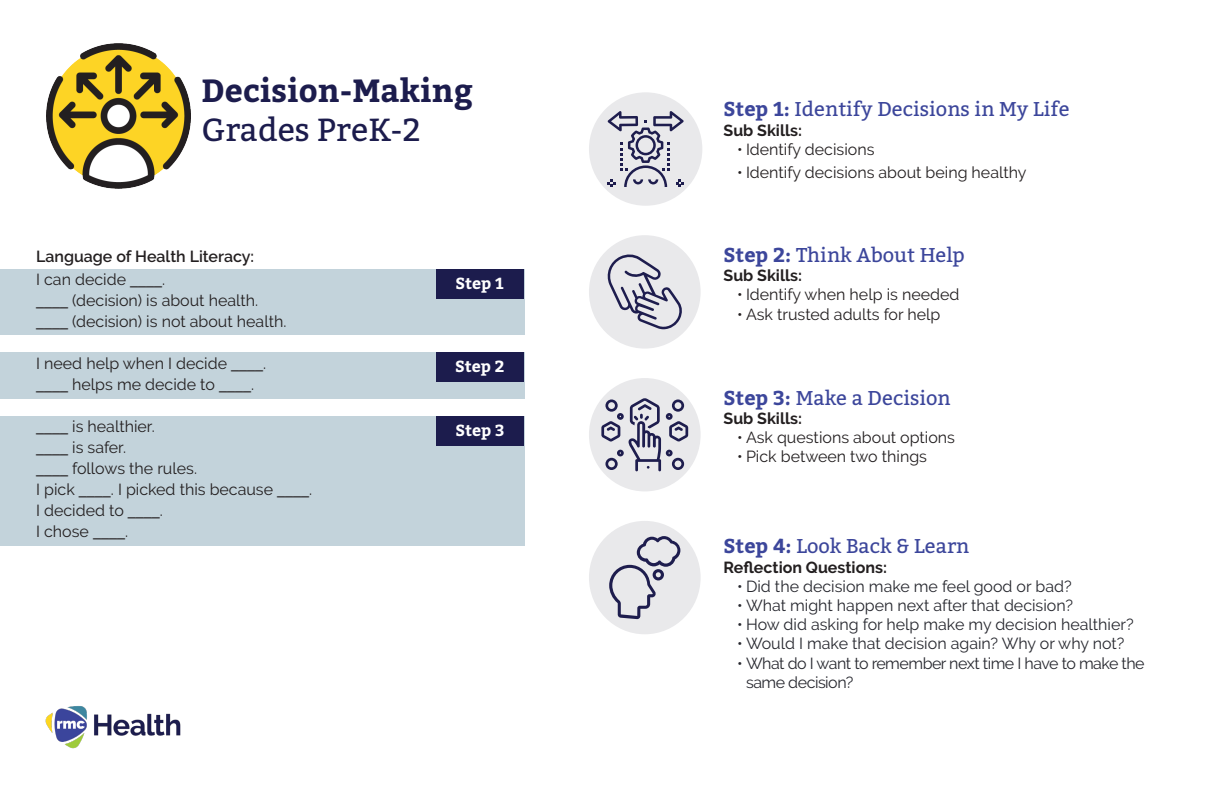
<style>
.page{position:relative;width:1224px;height:792px;background:#fff}
.page>*{position:absolute;margin:0;border:0;box-sizing:border-box;transform-origin:0 0}
.t1{font:700 32px "Bitter";color:#1c1c4d}
.t2{font:32px "Bitter";color:#1c1c4d}
.t3{font:20px "Bitter";color:#3c469b}
.t4{font:16px "Raleway";color:#231f20}
.t5{font:16px "Raleway";color:#26272e}
.t6{font:16px/19.2px "Raleway";letter-spacing:-.03em;color:#26272e}
.t7{font:700 16px "Raleway";color:#231f20}
.t8{font:600 16px "Raleway";color:#231f20}
.t9{font:700 16px "Bitter";color:#fff}
.s1{font-family:"Bitter"}
.s2{font-weight:700}
</style>
<div class="page">
<div style="left:0;top:416px;width:524px;height:130px;background:#c3d3db"></div>
<div style="left:0;top:353px;width:524px;height:46px;background:#c3d3db"></div>
<div style="left:0;top:269px;width:524px;height:66px;background:#c3d3db"></div>
<img style="left:46px;top:44px;width:145px;height:145px">
<div style="left:589px;top:92px;width:113px;height:114px;background:#e9e9eb;border-radius:50%"></div>
<svg style="left:608px;top:111px;width:76px;height:76px"></svg>
<div style="left:589px;top:235px;width:112px;height:114px;background:#e9e9eb;border-radius:50%"></div>
<svg style="left:608px;top:254px;width:74px;height:75px"></svg>
<div style="left:589px;top:378px;width:112px;height:113px;background:#e9e9eb;border-radius:50%"></div>
<svg style="left:601px;top:398px;width:87px;height:73px"></svg>
<div style="left:589px;top:521px;width:112px;height:113px;background:#e9e9eb;border-radius:50%"></div>
<svg style="left:609px;top:536px;width:71px;height:83px"></svg>
<div style="left:436px;top:269px;width:88px;height:30px;background:#1c1c4d"></div>
<div style="left:436px;top:353px;width:88px;height:29px;background:#1c1c4d"></div>
<div style="left:436px;top:416px;width:88px;height:30px;background:#1c1c4d"></div>
<img style="left:45px;top:706px;width:136px;height:43px">
<p class="t1" style="left:201px;top:66px;width:273px">Decision-Making</p>
<p class="t2" style="left:201px;top:106px;width:221px">Grades PreK-2</p>
<p class="t8" style="left:36px;top:247px;width:220px">Language of Health Literacy:</p>
<p class="t4" style="left:36px;top:270px;width:131px">I can decide <span class="s1">____</span>.</p>
<p class="t4" style="left:36px;top:291px;width:224px"><span class="s1">____</span> (decision) is about health.</p>
<p class="t4" style="left:36px;top:312px;width:252px"><span class="s1">____</span> (decision) is not about health.</p>
<p class="t4" style="left:36px;top:354px;width:232px">I need help when I decide <span class="s1">____</span>.</p>
<p class="t4" style="left:36px;top:375px;width:219px"><span class="s1">____</span> helps me decide to <span class="s1">____</span>.</p>
<p class="t4" style="left:36px;top:417px;width:120px"><span class="s1">____</span> is healthier.</p>
<p class="t4" style="left:36px;top:438px;width:92px"><span class="s1">____</span> is safer.</p>
<p class="t4" style="left:36px;top:459px;width:162px"><span class="s1">____</span> follows the rules.</p>
<p class="t4" style="left:36px;top:480px;width:278px">I pick <span class="s1">____</span>. I picked this because <span class="s1">____</span>.</p>
<p class="t4" style="left:36px;top:501px;width:128px">I decided to <span class="s1">____</span>.</p>
<p class="t4" style="left:36px;top:522px;width:93px">I chose <span class="s1">____</span>.</p>
<p class="t9" style="left:455px;top:271px;width:50px">Step 1</p>
<p class="t9" style="left:455px;top:354px;width:51px">Step 2</p>
<p class="t9" style="left:455px;top:418px;width:51px">Step 3</p>
<p class="t3" style="left:724px;top:95px;width:347px"><span class="s2">Step 1:</span> Identify Decisions in My Life</p>
<p class="t7" style="left:724px;top:121px;width:80px">Sub Skills:</p>
<p class="t4" style="left:737px;top:140px;width:139px">• Identify decisions</p>
<p class="t4" style="left:737px;top:163px;width:291px">• Identify decisions about being healthy</p>
<p class="t3" style="left:724px;top:241px;width:243px"><span class="s2">Step 2:</span> Think About Help</p>
<p class="t7" style="left:724px;top:266px;width:80px">Sub Skills:</p>
<p class="t4" style="left:737px;top:286px;width:224px">• Identify when help is needed</p>
<p class="t4" style="left:737px;top:305px;width:205px">• Ask trusted adults for help</p>
<p class="t3" style="left:724px;top:383px;width:229px"><span class="s2">Step 3:</span> Make a Decision</p>
<p class="t7" style="left:724px;top:409px;width:80px">Sub Skills:</p>
<p class="t4" style="left:737px;top:428px;width:220px">• Ask questions about options</p>
<p class="t4" style="left:737px;top:448px;width:192px">• Pick between two things</p>
<p class="t3" style="left:724px;top:532px;width:248px"><span class="s2">Step 4:</span> Look Back &amp; Learn</p>
<p class="t7" style="left:724px;top:558px;width:165px">Reflection Questions:</p>
<p class="t5" style="left:737px;top:577px;width:336px">• Did the decision make me feel good or bad?</p>
<p class="t5" style="left:737px;top:596px;width:338px">• What might happen next after that decision?</p>
<p class="t5" style="left:737px;top:615px;width:398px">• How did asking for help make my decision healthier?</p>
<p class="t5" style="left:737px;top:634px;width:389px">• Would I make that decision again? Why or why not?</p>
<p class="t6" style="left:746px;top:653px;width:400px;text-indent:-9px">• What do I want to remember next time I have to make the same decision?</p>
</div>
